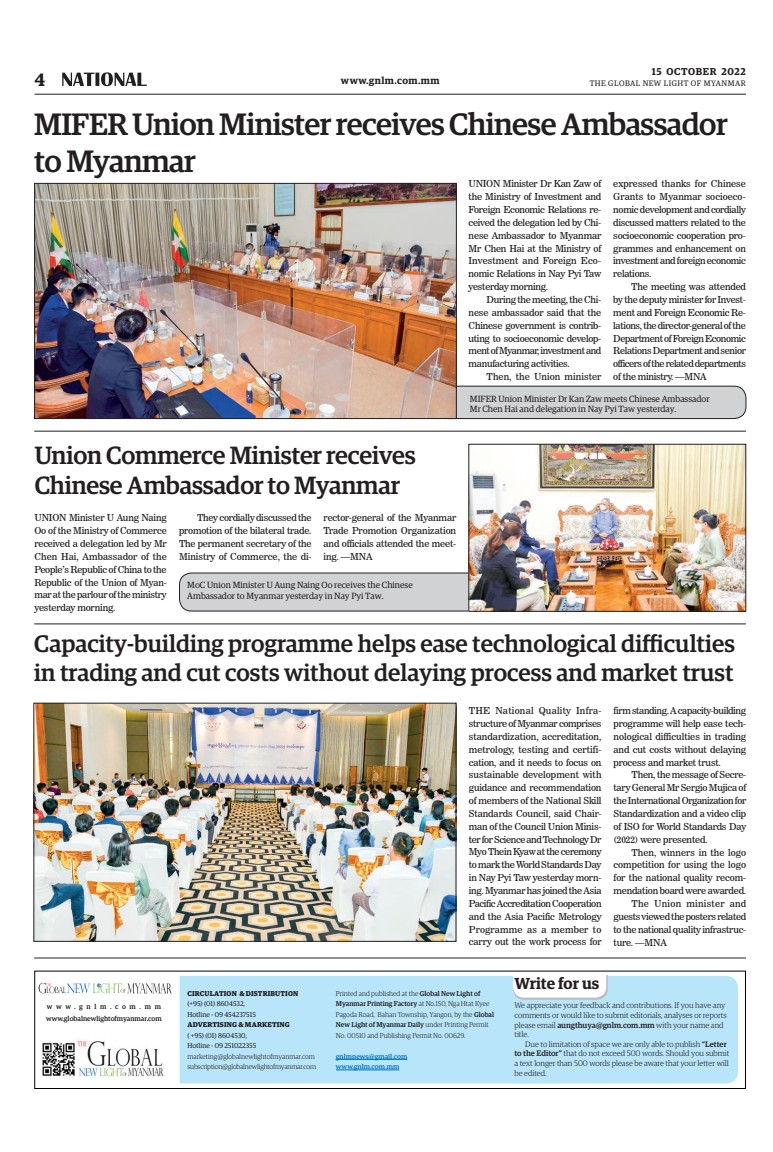
<style>
.page{position:relative;width:773px;height:1152px;background:#fff}
.page>*{position:absolute;margin:0;border:0;box-sizing:border-box;transform-origin:0 0}
._2_Clm_Head{font:500 31px/37.2px "Guardian Egyp";letter-spacing:-.02em;color:#231f20}
._2_Clm_Head-2{font:500 25px/30px "Guardian Egyp";letter-spacing:-.01em;color:#231f20}
._2_Clm_Head-3{font:500 24px/28.8px "Guardian Egyp";color:#231f20}
.t1{font:600 18px "Guardian Egyp";color:#231f20}
.t2{font:600 16px "Guardian Egyp";letter-spacing:-.005em;color:#231f20}
.t3{font:600 10px "Guardian Egyp";letter-spacing:.055em;color:#231f20}
._2nd_Body{font:9.5px/12.9px "News 706 BT Roman C";letter-spacing:-.02em;color:#231f20;text-align:justify}
.Normal_Para{font:9.5px/12.9px "News 706 BT Roman C";letter-spacing:-.02em;color:#231f20;text-align:justify}
._2nd_Body-2{font:9.5px "News 706 BT Roman C";color:#231f20}
.t4{font:9px/10.8px "Guardian Egyp";color:#231f20}
.t5{font:300 8px/9.6px "Guardian Egyp";color:#231f20}
.t6{font:8px "Guardian Egyp";letter-spacing:.06em;color:#231f20}
.t7{font:300 7px/10.5px "Guardian Egyp";color:#231f20}
.t8{font:7px "Guardian Egyp";color:#231f20}
.t9{font:700 7px "Guardian Egyp";letter-spacing:.02em;color:#231f20}
.t10{font:300 7px "Guardian Egyp";letter-spacing:-.02em;color:#231f20}
.t11{font:500 7px/10.5px "Guardian Egyp";color:#0072bc}
.t12{font:500 7px "Guardian Egyp";color:#231f20}
.t13{font:500 7px "Guardian Egyp";letter-spacing:.52em;color:#231f20}
.s1{font-weight:500}
</style>
<div class="page">
<hr style="left:35px;top:94px;width:711px;height:1px;background:#231f20">
<svg style="left:62px;top:72px;width:85px;height:14px"></svg>
<div style="left:180px;top:976px;width:558px;height:108px;background:#b9e5fa"></div>
<svg style="left:39px;top:983px;width:133px;height:11px"></svg>
<img style="left:42px;top:1040px;width:122px;height:37px">
<hr style="left:336px;top:1059px;width:39px;height:1px;background:#0072bc">
<hr style="left:375px;top:1059px;width:32px;height:1px;background:#0072bc">
<hr style="left:336px;top:1070px;width:63px;height:1px;background:#0072bc">
<svg style="left:513px;top:975px;width:94px;height:25px"></svg>
<div style="left:34px;top:971px;width:712px;height:118px;border:1px solid #000"></div>
<hr style="left:34px;top:958px;width:712px;height:1px;background:#231f20">
<hr style="left:34px;top:624px;width:712px;height:1px;background:#231f20">
<hr style="left:34px;top:431px;width:712px;height:1px;background:#231f20">
<div style="left:436px;top:386px;width:310px;height:33px;background:#d1d2d4;border-radius:12px"></div>
<div style="left:436px;top:386px;width:310px;height:33px;border:1px solid #231f20;border-radius:12px"></div>
<img style="left:36px;top:705px;width:418px;height:234px">
<div style="left:34px;top:703px;width:422px;height:238px;border:1px solid #231f20"></div>
<div style="left:179px;top:573px;width:315px;height:38px;background:#d1d2d4;border-radius:12px"></div>
<div style="left:179px;top:573px;width:316px;height:38px;border:1px solid #231f20;border-radius:12px"></div>
<img style="left:470px;top:446px;width:274px;height:163px">
<div style="left:468px;top:444px;width:278px;height:167px;border:1px solid #231f20"></div>
<img style="left:36px;top:185px;width:418px;height:232px">
<div style="left:34px;top:183px;width:422px;height:236px;border:1px solid #231f20"></div>
<h3 class="t1" style="left:35px;top:66px;width:12px">4</h3>
<p class="t3" style="left:651px;top:64px;width:96px">15 OCTOBER 2022</p>
<p class="t3" style="left:341px;top:73px;width:100px">www.gnlm.com.mm</p>
<p class="t6" style="left:589px;top:78px;width:158px">THE GLOBAL NEW LIGHT OF MYANMAR</p>
<p class="_2_Clm_Head" style="left:34px;top:103px;width:695px">MIFER Union Minister receives Chinese Ambassador to Myanmar</p>
<p class="Normal_Para" style="left:468px;top:177px;width:134px">UNION Minister Dr Kan Zaw of the Ministry of Investment and Foreign Economic Relations re&shy;ceived the delegation led by Chi&shy;nese Ambassador to Myanmar Mr Chen Hai at the Ministry of Investment and Foreign Eco&shy;nomic Relations in Nay Pyi Taw yesterday morning.</p>
<p class="_2nd_Body" style="left:468px;top:293px;width:134px;text-indent:18px">During the meeting, the Chi&shy;nese ambassador said that the Chinese government is contrib&shy;uting to socioeconomic develop&shy;ment of Myanmar, investment and manufacturing activities.</p>
<p class="_2nd_Body-2" style="left:486px;top:371px;width:116px">Then, the Union minister</p>
<p class="_2nd_Body" style="left:613px;top:177px;width:134px">expressed thanks for Chinese Grants to Myanmar socioeco&shy;nomic development and cordially discussed matters related to the socioeconomic cooperation pro&shy;grammes and enhancement on investment and foreign economic relations.</p>
<p class="_2nd_Body" style="left:613px;top:280px;width:134px;text-indent:18px">The meeting was attended by the deputy minister for Invest&shy;ment and Foreign Economic Re&shy;lations, the director-general of the Department of Foreign Economic Relations Department and senior officers of the related departments of the ministry. —MNA</p>
<p class="_2_Clm_Head-2" style="left:35px;top:438px;width:382px">Union Commerce Minister receives<br>Chinese Ambassador to Myanmar</p>
<p class="Normal_Para" style="left:34px;top:511px;width:134px">UNION Minister U Aung Naing Oo of the Ministry of Commerce received a delegation led by Mr Chen Hai, Ambassador of the People’s Republic of China to the Republic of the Union of Myan&shy;mar at the parlour of the ministry yesterday morning.</p>
<p class="_2nd_Body" style="left:179px;top:511px;width:134px;text-indent:18px">They cordially discussed the promotion of the bilateral trade.<br>The permanent secretary of the Ministry of Commerce, the di-</p>
<p class="_2nd_Body" style="left:323px;top:512px;width:134px">rector-general of the Myanmar Trade Promotion Organization and officials attended the meet&shy;ing. —MNA</p>
<p class="t4" style="left:187px;top:579px;width:227px">MoC Union Minister U Aung Naing Oo receives the Chinese<br>Ambassador to Myanmar yesterday in Nay Pyi Taw.</p>
<p class="t4" style="left:470px;top:393px;width:241px">MIFER Union Minister Dr Kan Zaw meets Chinese Ambassador</p>
<p class="t4" style="left:470px;top:403px;width:208px">Mr Chen Hai and delegation in Nay Pyi Taw yesterday.</p>
<p class="_2_Clm_Head-3" style="left:34px;top:627px;width:702px">Capacity-building programme helps ease technological difficulties in trading and cut costs without delaying process and market trust</p>
<p class="Normal_Para" style="left:469px;top:704px;width:134px">THE National Quality Infra&shy;structure of Myanmar comprises standardization, accreditation, metrology, testing and certifi&shy;cation, and it needs to focus on sustainable development with guidance and recommendation of members of the National Skill Standards Council, said Chair&shy;man of the Council Union Minis&shy;ter for Science and Technology Dr Myo Thein Kyaw at the ceremony to mark the World Standards Day in Nay Pyi Taw yesterday morn&shy;ing. Myanmar has joined the Asia Pacific Accreditation Cooperation and the Asia Pacific Metrology Programme as a member to carry out the work process for</p>
<p class="Normal_Para" style="left:613px;top:704px;width:134px">firm standing. A capacity-building programme will help ease tech&shy;nological difficulties in trading and cut costs without delaying process and market trust.</p>
<p class="_2nd_Body" style="left:613px;top:769px;width:134px;text-indent:18px">Then, the message of Secre&shy;tary General Mr Sergio Mujica of the International Organization for Standardization and a video clip of ISO for World Standards Day (2022) were presented.</p>
<p class="_2nd_Body" style="left:613px;top:846px;width:134px;text-indent:18px">Then, winners in the logo competition for using the logo for the national quality recom&shy;mendation board were awarded.</p>
<p class="_2nd_Body" style="left:613px;top:897px;width:134px;text-indent:18px">The Union minister and guests viewed the posters related to the national quality infrastruc&shy;ture. —MNA</p>
<p class="t13" style="left:47px;top:1001px;width:116px">www.gnlm.com.mm</p>
<p class="t12" style="left:46px;top:1013px;width:117px">www.globalnewlightofmyanmar.com</p>
<p class="t9" style="left:187px;top:988px;width:112px">CIRCULATION &amp; DISTRIBUTION</p>
<p class="t8" style="left:187px;top:999px;width:59px">(+95) (01) 8604532,</p>
<p class="t8" style="left:187px;top:1009px;width:70px">Hotline - 09 454237515</p>
<p class="t9" style="left:187px;top:1019px;width:104px">ADVERTISING &amp; MARKETING</p>
<p class="t8" style="left:187px;top:1030px;width:61px">( +95) (01) 8604530,</p>
<p class="t8" style="left:187px;top:1041px;width:70px">Hotline - 09 251022355</p>
<p class="t7" style="left:187px;top:1051px;width:129px">marketing@globalnewlightofmyanmar.com</p>
<p class="t10" style="left:187px;top:1062px;width:130px">subscription@globalnewlightofmyanmar.com</p>
<p class="t7" style="left:336px;top:988px;width:160px">Printed and published at the <span class="s1">Global New Light of Myanmar Printing Factory</span> at No.150, Nga Htat Kyee Pagoda Road, Bahan Township, Yangon, by the <span class="s1">Global New Light of Myanmar Daily</span> under Printing Permit No. 00510 and Publishing Permit No. 00629.</p>
<p class="t11" style="left:336px;top:1050px;width:73px">gnlmnews@gmail.com www.gnlm.com.mm</p>
<p class="t2" style="left:514px;top:972px;width:86px">Write for us</p>
<p class="t5" style="left:514px;top:1000px;width:214px">We appreciate your feedback and contributions. If you have any comments or would like to submit editorials, analyses or reports please email <span class="s1">aungthuya@gnlm.com.mm</span> with your name and title.</p>
<p class="t5" style="left:514px;top:1039px;width:216px;text-indent:11px">Due to limitation of space we are only able to publish <span class="s1">“Letter to the Editor”</span> that do not exceed 500 words. Should you submit a text longer than 500 words please be aware that your letter will be edited.</p>
</div>
